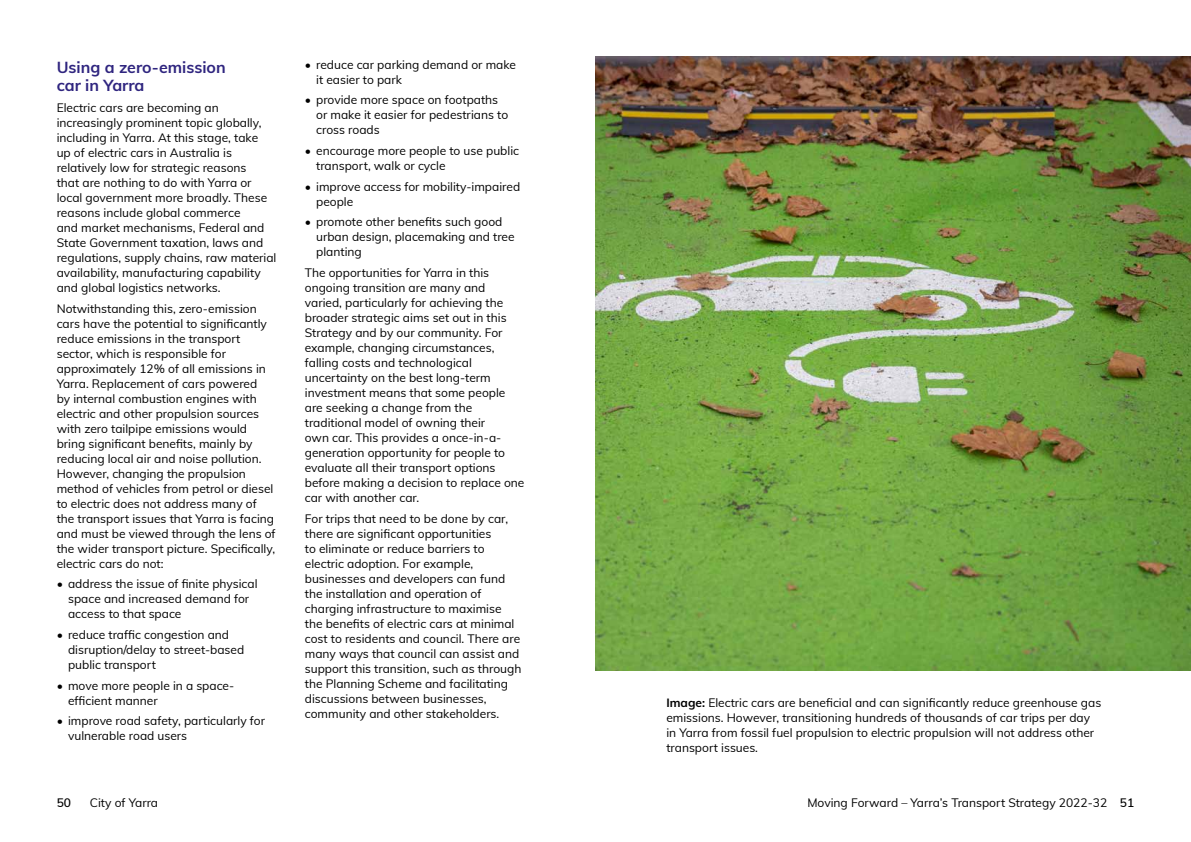
<style>
.page{position:relative;width:1191px;height:842px;background:#fff}
.page>*{position:absolute;margin:0;border:0;box-sizing:border-box;transform-origin:0 0}
.t1{font:700 16px/18.4px "Muli";color:#2f257f}
.t2{font:12px/15px "Muli";color:#000}
.t3{font:600 12px "Muli";color:#000}
.s1{font-weight:700}
.s2{font-weight:600}
</style>
<div class="page">
<img style="left:595px;top:57px;width:596px;height:613px">
<h2 class="t1" style="left:57px;top:57px;width:171px">Using a zero-emission car in Yarra</h2>
<p class="t2" style="left:57px;top:99px;width:221px">Electric cars are becoming an increasingly prominent topic globally, including in Yarra. At this stage, take<br>up of electric cars in Australia is relatively low for strategic reasons<br>that are nothing to do with Yarra or local government more broadly. These reasons include global commerce<br>and market mechanisms, Federal and State Government taxation, laws and regulations, supply chains, raw material availability, manufacturing capability and global logistics networks.</p>
<p class="t2" style="left:57px;top:300px;width:220px">Notwithstanding this, zero-emission cars have the potential to significantly reduce emissions in the transport sector, which is responsible for approximately 12% of all emissions in Yarra. Replacement of cars powered<br>by internal combustion engines with electric and other propulsion sources with zero tailpipe emissions would bring significant benefits, mainly by reducing local air and noise pollution.<br>However, changing the propulsion method of vehicles from petrol or diesel to electric does not address many of the transport issues that Yarra is facing and must be viewed through the lens of the wider transport picture. Specifically, electric cars do not:</p>
<p class="t2" style="left:68px;top:576px;width:191px;text-indent:-11px">• address the issue of finite physical space and increased demand for access to that space</p>
<p class="t2" style="left:68px;top:626px;width:178px;text-indent:-11px">• reduce traffic congestion and disruption/delay to street-based public transport</p>
<p class="t2" style="left:68px;top:677px;width:168px;text-indent:-11px">• move more people in a space&shy;efficient manner</p>
<p class="t2" style="left:68px;top:713px;width:199px;text-indent:-11px">• improve road safety, particularly for vulnerable road users</p>
<p class="t2" style="left:316px;top:56px;width:201px;text-indent:-11px">• reduce car parking demand or make it easier to park</p>
<p class="t2" style="left:316px;top:92px;width:193px;text-indent:-11px">• provide more space on footpaths or make it easier for pedestrians to cross roads</p>
<p class="t2" style="left:316px;top:143px;width:204px;text-indent:-11px">• encourage more people to use public transport, walk or cycle</p>
<p class="t2" style="left:316px;top:178px;width:205px;text-indent:-11px">• improve access for mobility-impaired people</p>
<p class="t2" style="left:316px;top:214px;width:200px;text-indent:-11px">• promote other benefits such good urban design, placemaking and tree planting</p>
<p class="t2" style="left:305px;top:265px;width:221px">The opportunities for Yarra in this ongoing transition are many and varied, particularly for achieving the broader strategic aims set out in this Strategy and by our community. For example, changing circumstances, falling costs and technological uncertainty on the best long-term investment means that some people are seeking a change from the traditional model of owning their<br>own car. This provides a once-in-a&shy;generation opportunity for people to evaluate all their transport options before making a decision to replace one car with another car.</p>
<p class="t2" style="left:305px;top:510px;width:218px">For trips that need to be done by car, there are significant opportunities<br>to eliminate or reduce barriers to electric adoption. For example, businesses and developers can fund the installation and operation of charging infrastructure to maximise the benefits of electric cars at minimal cost to residents and council. There are many ways that council can assist and support this transition, such as through the Planning Scheme and facilitating discussions between businesses, community and other stakeholders.</p>
<p class="t2" style="left:666px;top:694px;width:436px"><span class="s1">Image:</span> Electric cars are beneficial and can significantly reduce greenhouse gas emissions. However, transitioning hundreds of thousands of car trips per day in Yarra from fossil fuel propulsion to electric propulsion will not address other transport issues.</p>
<p class="t3" style="left:57px;top:793px;width:16px">50</p>
<p class="t2" style="left:90px;top:794px;width:70px">City of Yarra</p>
<p class="t2" style="left:807px;top:794px;width:328px">Moving Forward – Yarra’s Transport Strategy 2022-32 <span class="s2">51</span></p>
</div>
